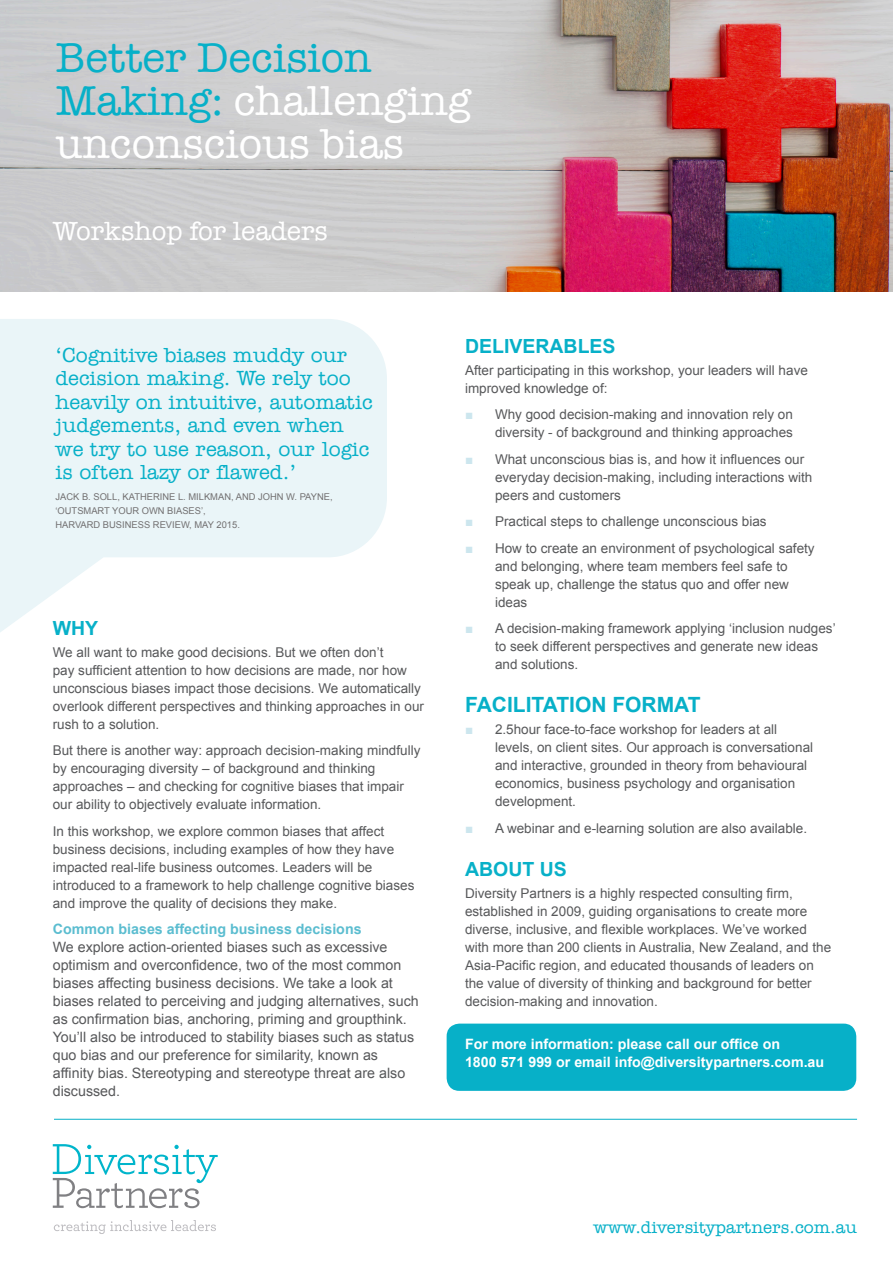
<style>
.page{position:relative;width:893px;height:1263px;background:#fff}
.page>*{position:absolute;margin:0;border:0;box-sizing:border-box;transform-origin:0 0}
.HEADER_1{font:43.05px/43px "American Typewriter";color:#fff}
.HEADER_2{font:27px "American Typewriter";color:#fff}
.Body_Heading_1{font:500 21px/23.4px "Amer Typewriter IT Cby BT";color:#07b0c8}
.Body_Heading_1-2{font:700 21px "Arial";color:#07b0c8}
.Body_Heading_1-3{font:700 19.5px "Arial";color:#07b0c8}
.t1{font:500 17.55px "Amer Typewriter IT Cby BT";color:#07b0c8}
.Bodycopy_End_Para{font:14.25px/18px "Arial";color:#57585a}
.Bodycopy{font:700 14.25px/18px "Arial";color:#fff}
.Bodycopy-2{font:13.5px/18px "Arial";color:#57585a}
.Bodycopy_End_Para-2{font:13.5px/18px "Arial";color:#57585a}
.Body_Heading_1-4{font:9.3px/14.1px "Arial";color:#727071}
.s1{color:#07b0c8}
.s2{font-weight:700;color:#5bbdd0}
.s3{color:#cce6ee}
</style>
<div class="page">
<svg style="left:0;top:0;width:893px;height:291px;background:#bea5a7"></svg>
<svg style="left:53px;top:1144px;width:165px;height:64px"></svg>
<svg style="left:54px;top:1220px;width:162px;height:14px"></svg>
<hr style="left:54px;top:1119px;width:803px;height:1px;background:#07b0c8">
<svg style="left:0;top:319px;width:387px;height:313px;fill:#eaf5f8"></svg>
<div style="left:447px;top:1023px;width:409px;height:68px;background:#07b0c8;border-radius:13px"></div>
<p class="HEADER_1" style="left:56px;top:34px;width:417px"><span class="s1">Better Decision<br>Making:</span> challenging unconscious bias</p>
<p class="HEADER_2" style="left:53px;top:210px;width:276px">Workshop for leaders</p>
<p class="Body_Heading_1" style="left:56px;top:343px;width:318px">‘Cognitive biases muddy our decision making. We rely too heavily on intuitive, automatic judgements, and even when we try to use reason, our logic is often lazy or flawed.’</p>
<p class="Body_Heading_1-4" style="left:56px;top:489px;width:279px">JACK B. SOLL, KATHERINE L. MILKMAN, AND JOHN W. PAYNE, ‘OUTSMART YOUR OWN BIASES’,<br>HARVARD BUSINESS REVIEW, MAY 2015.</p>
<p class="Body_Heading_1-3" style="left:53px;top:615px;width:47px">WHY</p>
<p class="Bodycopy_End_Para-2" style="left:53px;top:643px;width:373px">We all want to make good decisions. But we often don’t<br>pay sufficient attention to how decisions are made, nor how unconscious biases impact those decisions. We automatically overlook different perspectives and thinking approaches in our rush to a solution.</p>
<p class="Bodycopy_End_Para-2" style="left:53px;top:742px;width:369px">But there is another way: approach decision-making mindfully by encouraging diversity – of background and thinking approaches – and checking for cognitive biases that impair our ability to objectively evaluate information.</p>
<p class="Bodycopy_End_Para-2" style="left:53px;top:822px;width:363px">In this workshop, we explore common biases that affect business decisions, including examples of how they have impacted real-life business outcomes. Leaders will be introduced to a framework to help challenge cognitive biases and improve the quality of decisions they make.</p>
<p class="Bodycopy_End_Para" style="left:53px;top:920px;width:367px"><span class="s2">Common biases affecting business decisions<br></span>We explore action-oriented biases such as excessive optimism and overconfidence, two of the most common biases affecting business decisions. We take a look at biases related to perceiving and judging alternatives, such as confirmation bias, anchoring, priming and groupthink.<br>You’ll also be introduced to stability biases such as status quo bias and our preference for similarity, known as affinity bias. Stereotyping and stereotype threat are also discussed.</p>
<p class="Body_Heading_1-3" style="left:465px;top:333px;width:152px">DELIVERABLES</p>
<p class="Bodycopy_End_Para-2" style="left:465px;top:361px;width:344px">After participating in this workshop, your leaders will have improved knowledge of:</p>
<p class="Bodycopy-2" style="left:465px;top:406px;width:329px;text-align:right"><span class="s3">■</span> Why good decision-making and innovation rely on diversity - of background and thinking approaches</p>
<p class="Bodycopy-2" style="left:495px;top:450px;width:319px;text-indent:-30px"><span class="s3">■</span> What unconscious bias is, and how it influences our everyday decision-making, including interactions with peers and customers</p>
<p class="Bodycopy-2" style="left:465px;top:513px;width:303px"><span class="s3">■</span> Practical steps to challenge unconscious bias</p>
<p class="Bodycopy-2" style="left:495px;top:539px;width:321px;text-indent:-30px"><span class="s3">■</span> How to create an environment of psychological safety and belonging, where team members feel safe to speak up, challenge the status quo and offer new ideas</p>
<p class="Bodycopy-2" style="left:495px;top:620px;width:342px;text-indent:-30px"><span class="s3">■</span> A decision-making framework applying ‘inclusion nudges’ to seek different perspectives and generate new ideas and solutions.</p>
<p class="Body_Heading_1-2" style="left:465px;top:691px;width:237px">FACILITATION FORMAT</p>
<p class="Bodycopy-2" style="left:495px;top:721px;width:320px;text-indent:-30px"><span class="s3">■</span> 2.5hour face-to-face workshop for leaders at all levels, on client sites. Our approach is conversational and interactive, grounded in theory from behavioural economics, business psychology and organisation development.</p>
<p class="Bodycopy-2" style="left:465px;top:819px;width:344px"><span class="s3">■</span> A webinar and e-learning solution are also available.</p>
<p class="Body_Heading_1-3" style="left:465px;top:856px;width:103px">ABOUT US</p>
<p class="Bodycopy-2" style="left:465px;top:884px;width:368px">Diversity Partners is a highly respected consulting firm, established in 2009, guiding organisations to create more diverse, inclusive, and flexible workplaces. We’ve worked with more than 200 clients in Australia, New Zealand, and the Asia-Pacific region, and educated thousands of leaders on the value of diversity of thinking and background for better decision-making and innovation.</p>
<p class="Bodycopy" style="left:465px;top:1036px;width:361px">For more information: please call our office on<br>1800 571 999 or email info@diversitypartners.com.au</p>
<p class="t1" style="left:593px;top:1217px;width:265px">www.diversitypartners.com.au</p>
</div>
